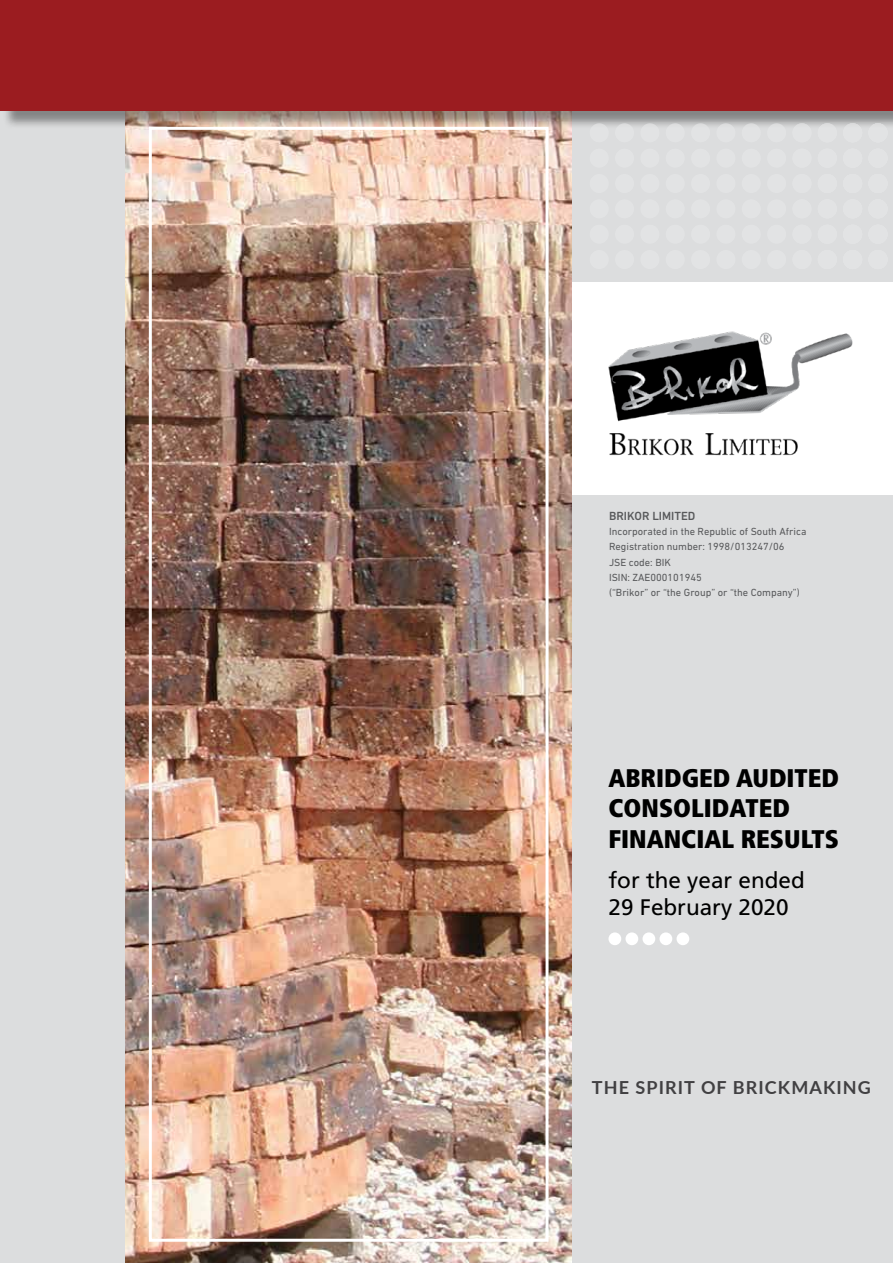
<style>
.page{position:relative;width:893px;height:1263px;background:#fff}
.page>*{position:absolute;margin:0;border:0;box-sizing:border-box;transform-origin:0 0}
.t1{font:900 condensed 25.5px/30.6px "Frutiger";color:#000}
.t2{font:22.5px/27px "Frutiger";color:#000}
.t3{font:700 18px "Lato";letter-spacing:.06em;color:#414042}
.t4{font:500 12px "DIN Next LT Pro";color:#58595b}
.t5{font:10.5px/15px "DIN Next LT Pro";color:#58595b}
</style>
<div class="page">
<div style="left:0;top:111px;width:893px;height:1152px;background:#dcddde"></div>
<img style="left:125px;top:129px;width:447px;height:1134px">
<div style="left:2px;top:2px;width:891px;height:127px;background:#000;opacity:.4"></div>
<div style="left:0;top:0;width:893px;height:111px;background:#9b1c20"></div>
<div style="left:608px;top:932px;width:13px;height:13px;background:#fff;border-radius:50%"></div>
<div style="left:625px;top:932px;width:13px;height:13px;background:#fff;border-radius:50%"></div>
<div style="left:642px;top:932px;width:13px;height:13px;background:#fff;border-radius:50%"></div>
<div style="left:659px;top:932px;width:13px;height:13px;background:#fff;border-radius:50%"></div>
<div style="left:676px;top:932px;width:13px;height:13px;background:#fff;border-radius:50%"></div>
<div style="left:149px;top:127px;width:400px;height:1115px;border:3px solid #fff"></div>
<div style="left:590px;top:123px;width:19px;height:19px;background:#e6e7e8;border-radius:50%"></div>
<div style="left:767px;top:123px;width:19px;height:19px;background:#e6e7e8;border-radius:50%"></div>
<div style="left:590px;top:149px;width:19px;height:19px;background:#e6e7e8;border-radius:50%"></div>
<div style="left:767px;top:149px;width:19px;height:19px;background:#e6e7e8;border-radius:50%"></div>
<div style="left:590px;top:174px;width:19px;height:19px;background:#e6e7e8;border-radius:50%"></div>
<div style="left:767px;top:174px;width:19px;height:19px;background:#e6e7e8;border-radius:50%"></div>
<div style="left:590px;top:199px;width:19px;height:19px;background:#e6e7e8;border-radius:50%"></div>
<div style="left:767px;top:199px;width:19px;height:19px;background:#e6e7e8;border-radius:50%"></div>
<div style="left:590px;top:225px;width:19px;height:19px;background:#e6e7e8;border-radius:50%"></div>
<div style="left:767px;top:225px;width:19px;height:19px;background:#e6e7e8;border-radius:50%"></div>
<div style="left:590px;top:250px;width:19px;height:19px;background:#e6e7e8;border-radius:50%"></div>
<div style="left:767px;top:250px;width:19px;height:19px;background:#e6e7e8;border-radius:50%"></div>
<div style="left:615px;top:123px;width:19px;height:19px;background:#e6e7e8;border-radius:50%"></div>
<div style="left:792px;top:123px;width:19px;height:19px;background:#e6e7e8;border-radius:50%"></div>
<div style="left:615px;top:149px;width:19px;height:19px;background:#e6e7e8;border-radius:50%"></div>
<div style="left:792px;top:149px;width:19px;height:19px;background:#e6e7e8;border-radius:50%"></div>
<div style="left:615px;top:174px;width:19px;height:19px;background:#e6e7e8;border-radius:50%"></div>
<div style="left:792px;top:174px;width:19px;height:19px;background:#e6e7e8;border-radius:50%"></div>
<div style="left:615px;top:199px;width:19px;height:19px;background:#e6e7e8;border-radius:50%"></div>
<div style="left:792px;top:199px;width:19px;height:19px;background:#e6e7e8;border-radius:50%"></div>
<div style="left:615px;top:225px;width:19px;height:19px;background:#e6e7e8;border-radius:50%"></div>
<div style="left:792px;top:225px;width:19px;height:19px;background:#e6e7e8;border-radius:50%"></div>
<div style="left:615px;top:250px;width:19px;height:19px;background:#e6e7e8;border-radius:50%"></div>
<div style="left:792px;top:250px;width:19px;height:19px;background:#e6e7e8;border-radius:50%"></div>
<div style="left:640px;top:123px;width:19px;height:19px;background:#e6e7e8;border-radius:50%"></div>
<div style="left:818px;top:123px;width:19px;height:19px;background:#e6e7e8;border-radius:50%"></div>
<div style="left:640px;top:149px;width:19px;height:19px;background:#e6e7e8;border-radius:50%"></div>
<div style="left:818px;top:149px;width:19px;height:19px;background:#e6e7e8;border-radius:50%"></div>
<div style="left:640px;top:174px;width:19px;height:19px;background:#e6e7e8;border-radius:50%"></div>
<div style="left:818px;top:174px;width:19px;height:19px;background:#e6e7e8;border-radius:50%"></div>
<div style="left:640px;top:199px;width:19px;height:19px;background:#e6e7e8;border-radius:50%"></div>
<div style="left:818px;top:199px;width:19px;height:19px;background:#e6e7e8;border-radius:50%"></div>
<div style="left:640px;top:225px;width:19px;height:19px;background:#e6e7e8;border-radius:50%"></div>
<div style="left:818px;top:225px;width:19px;height:19px;background:#e6e7e8;border-radius:50%"></div>
<div style="left:640px;top:250px;width:19px;height:19px;background:#e6e7e8;border-radius:50%"></div>
<div style="left:818px;top:250px;width:19px;height:19px;background:#e6e7e8;border-radius:50%"></div>
<div style="left:666px;top:123px;width:19px;height:19px;background:#e6e7e8;border-radius:50%"></div>
<div style="left:843px;top:123px;width:19px;height:19px;background:#e6e7e8;border-radius:50%"></div>
<div style="left:666px;top:149px;width:19px;height:19px;background:#e6e7e8;border-radius:50%"></div>
<div style="left:843px;top:149px;width:19px;height:19px;background:#e6e7e8;border-radius:50%"></div>
<div style="left:666px;top:174px;width:19px;height:19px;background:#e6e7e8;border-radius:50%"></div>
<div style="left:843px;top:174px;width:19px;height:19px;background:#e6e7e8;border-radius:50%"></div>
<div style="left:666px;top:199px;width:19px;height:19px;background:#e6e7e8;border-radius:50%"></div>
<div style="left:843px;top:199px;width:19px;height:19px;background:#e6e7e8;border-radius:50%"></div>
<div style="left:666px;top:225px;width:19px;height:19px;background:#e6e7e8;border-radius:50%"></div>
<div style="left:843px;top:225px;width:19px;height:19px;background:#e6e7e8;border-radius:50%"></div>
<div style="left:666px;top:250px;width:19px;height:19px;background:#e6e7e8;border-radius:50%"></div>
<div style="left:843px;top:250px;width:19px;height:19px;background:#e6e7e8;border-radius:50%"></div>
<div style="left:691px;top:123px;width:19px;height:19px;background:#e6e7e8;border-radius:50%"></div>
<div style="left:868px;top:123px;width:19px;height:19px;background:#e6e7e8;border-radius:50%"></div>
<div style="left:691px;top:149px;width:19px;height:19px;background:#e6e7e8;border-radius:50%"></div>
<div style="left:868px;top:149px;width:19px;height:19px;background:#e6e7e8;border-radius:50%"></div>
<div style="left:691px;top:174px;width:19px;height:19px;background:#e6e7e8;border-radius:50%"></div>
<div style="left:868px;top:174px;width:19px;height:19px;background:#e6e7e8;border-radius:50%"></div>
<div style="left:691px;top:199px;width:19px;height:19px;background:#e6e7e8;border-radius:50%"></div>
<div style="left:868px;top:199px;width:19px;height:19px;background:#e6e7e8;border-radius:50%"></div>
<div style="left:691px;top:225px;width:19px;height:19px;background:#e6e7e8;border-radius:50%"></div>
<div style="left:868px;top:225px;width:19px;height:19px;background:#e6e7e8;border-radius:50%"></div>
<div style="left:691px;top:250px;width:19px;height:19px;background:#e6e7e8;border-radius:50%"></div>
<div style="left:868px;top:250px;width:19px;height:19px;background:#e6e7e8;border-radius:50%"></div>
<div style="left:716px;top:123px;width:19px;height:19px;background:#e6e7e8;border-radius:50%"></div>
<div style="left:716px;top:149px;width:19px;height:19px;background:#e6e7e8;border-radius:50%"></div>
<div style="left:716px;top:174px;width:19px;height:19px;background:#e6e7e8;border-radius:50%"></div>
<div style="left:716px;top:199px;width:19px;height:19px;background:#e6e7e8;border-radius:50%"></div>
<div style="left:716px;top:225px;width:19px;height:19px;background:#e6e7e8;border-radius:50%"></div>
<div style="left:716px;top:250px;width:19px;height:19px;background:#e6e7e8;border-radius:50%"></div>
<div style="left:742px;top:123px;width:19px;height:19px;background:#e6e7e8;border-radius:50%"></div>
<div style="left:742px;top:149px;width:19px;height:19px;background:#e6e7e8;border-radius:50%"></div>
<div style="left:742px;top:174px;width:19px;height:19px;background:#e6e7e8;border-radius:50%"></div>
<div style="left:742px;top:199px;width:19px;height:19px;background:#e6e7e8;border-radius:50%"></div>
<div style="left:742px;top:225px;width:19px;height:19px;background:#e6e7e8;border-radius:50%"></div>
<div style="left:742px;top:250px;width:19px;height:19px;background:#e6e7e8;border-radius:50%"></div>
<div style="left:573px;top:282px;width:320px;height:213px;background:#fff"></div>
<img style="left:608px;top:331px;width:245px;height:125px">
<p class="t4" style="left:609px;top:509px;width:88px">BRIKOR LIMITED</p>
<p class="t5" style="left:609px;top:524px;width:199px">Incorporated in the Republic of South Africa<br>Registration number: 1998/013247/06<br>JSE code: BIK<br>ISIN: ZAE000101945<br>(“Brikor” or “the Group” or “the Company”)</p>
<h1 class="t1" style="left:608px;top:762px;width:232px">ABRIDGED AUDITED<br>CONSOLIDATED<br>FINANCIAL RESULTS</h1>
<h2 class="t2" style="left:608px;top:866px;width:198px">for the year ended<br>29 February 2020</h2>
<h3 class="t3" style="left:592px;top:1075px;width:280px">THE SPIRIT OF BRICKMAKING</h3>
</div>
